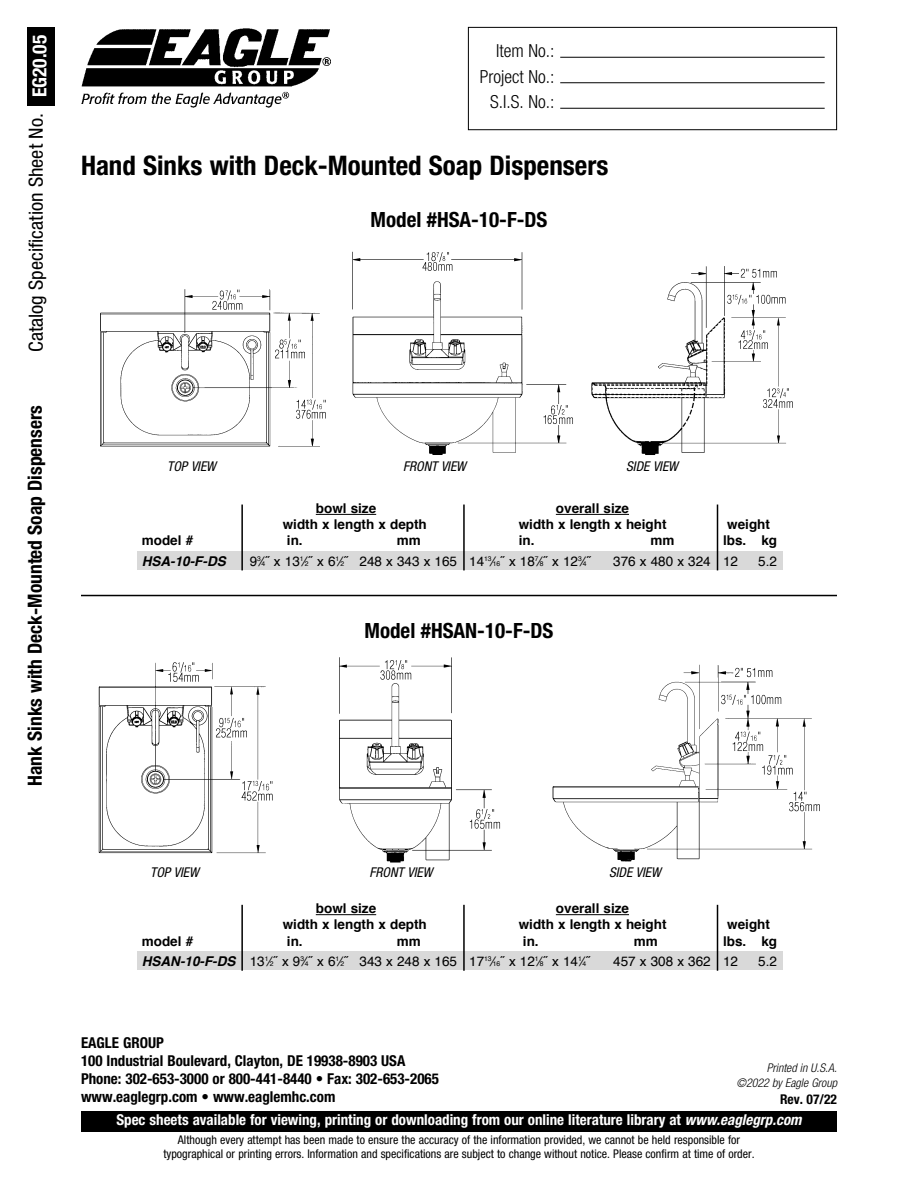
<style>
.page{position:relative;width:918px;height:1188px;background:#fff}
.page>*{position:absolute;margin:0;border:0;box-sizing:border-box;transform-origin:0 0}
.t1{font:700 condensed 27px "Helvetica Neue LT Pro";color:#000}
.t2{font:700 condensed 21px "Helvetica Neue LT Pro";color:#000}
.t3{font:700 condensed 19.5px "Helvetica Neue LT Pro";color:#000}
.t4{font:condensed 19.5px "Helvetica Neue LT Pro";color:#000;scale:1.05 1}
.t5{font:300 condensed 18px/25.5px "Helvetica Neue LT Pro";color:#000;text-align:right}
.t6{font:700 condensed 15px/18px "Helvetica Neue LT Pro";color:#000}
.t7{font:700 condensed 15px "Helvetica Neue LT Pro";color:#fff}
.t8{font:700 13.5px "Helvetica";color:#000}
.t9{font:13.5px "Helvetica";color:#000}
.t10{font:italic condensed 13.5px "Helvetica Neue LT Pro";color:#000}
.t11{font:italic 700 13.5px "Helvetica";color:#000}
.t12{font:700 condensed 13.5px "Helvetica Neue LT Pro";color:#000}
.t13{font:condensed 12px/13.5px "Helvetica Neue LT Pro";color:#000;text-align:center}
.t14{font:italic 300 condensed 12px/14.4px "Helvetica Neue LT Pro";color:#000;text-align:right}
.s1{font-weight:700;color:#fff}
.s2{font-size:6.75px}
.s3{font-weight:700;font-style:italic}
.s4{font-style:italic}
</style>
<div class="page">
<div style="left:137px;top:551px;width:646px;height:18px;background:#d9d9d9"></div>
<div style="left:81px;top:1111px;width:756px;height:21px;background:#000"></div>
<img style="left:81px;top:28px;width:250px;height:79px">
<hr style="left:316px;top:514px;width:60px;height:1px;background:#000">
<hr style="left:556px;top:514px;width:73px;height:1px;background:#000">
<div style="left:27px;top:27px;width:28px;height:78px;background:#000"></div>
<div style="left:468px;top:27px;width:369px;height:103px;border:1px solid #000"></div>
<hr style="left:560px;top:82px;width:265px;height:1px;background:#000">
<hr style="left:560px;top:57px;width:265px;height:1px;background:#000">
<hr style="left:560px;top:108px;width:265px;height:1px;background:#000">
<hr style="left:241px;top:505px;width:2px;height:65px;background:#000">
<hr style="left:463px;top:505px;width:2px;height:65px;background:#000">
<hr style="left:717px;top:505px;width:1px;height:65px;background:#000">
<div style="left:137px;top:951px;width:646px;height:19px;background:#d9d9d9"></div>
<hr style="left:316px;top:914px;width:60px;height:1px;background:#000">
<hr style="left:556px;top:914px;width:73px;height:1px;background:#000">
<hr style="left:241px;top:905px;width:2px;height:66px;background:#000">
<hr style="left:463px;top:905px;width:2px;height:66px;background:#000">
<hr style="left:717px;top:905px;width:1px;height:66px;background:#000">
<hr style="left:81px;top:595px;width:756px;height:1px;background:#000">
<img style="left:100px;top:289px;width:226px;height:158px">
<img style="left:352px;top:251px;width:221px;height:204px">
<img style="left:591px;top:266px;width:202px;height:189px">
<img style="left:98px;top:662px;width:175px;height:192px">
<img style="left:339px;top:657px;width:162px;height:206px">
<img style="left:552px;top:664px;width:268px;height:198px">
<h3 class="t4" style="left:29px;top:352px;width:303px;rotate:-90deg">Catalog Specification Sheet No. <span class="s1">EG20.05</span></h3>
<h3 class="t3" style="left:28px;top:786px;width:382px;rotate:-90deg">Hank Sinks with Deck-Mounted Soap Dispensers</h3>
<h3 class="t5" style="left:480px;top:39px;width:76px">Item No.:<br>Project No.:<br>S.I.S. No.:</h3>
<h1 class="t1" style="left:81px;top:155px;width:529px">Hand Sinks with Deck-Mounted Soap Dispensers</h1>
<h2 class="t2" style="left:371px;top:212px;width:178px">Model #HSA-10-F-DS</h2>
<p class="t10" style="left:167px;top:459px;width:50px">TOP VIEW</p>
<p class="t10" style="left:403px;top:459px;width:64px">FRONT VIEW</p>
<p class="t10" style="left:626px;top:459px;width:53px">SIDE VIEW</p>
<p class="t8" style="left:316px;top:502px;width:62px">bowl size</p>
<p class="t8" style="left:556px;top:502px;width:75px">overall size</p>
<p class="t8" style="left:283px;top:519px;width:146px">width x length x depth</p>
<p class="t8" style="left:519px;top:519px;width:149px">width x length x height</p>
<p class="t8" style="left:727px;top:519px;width:44px">weight</p>
<p class="t8" style="left:142px;top:535px;width:53px">model #</p>
<p class="t8" style="left:287px;top:535px;width:17px">in.</p>
<p class="t8" style="left:397px;top:535px;width:26px">mm</p>
<p class="t8" style="left:519px;top:535px;width:17px">in.</p>
<p class="t8" style="left:650px;top:535px;width:26px">mm</p>
<p class="t8" style="left:723px;top:535px;width:56px">lbs. kg</p>
<p class="t11" style="left:142px;top:555px;width:85px">HSA-10-F-DS</p>
<p class="t9" style="left:250px;top:555px;width:343px">9<sup>3</sup>⁄<span class="s2">4</span>˝ x 13<sup>1</sup>⁄<span class="s2">2</span>˝ x 6<sup>1</sup>⁄<span class="s2">2</span>˝ 248 x 343 x 165 14<sup>13</sup>⁄<span class="s2">16</span>˝ x 18<sup>7</sup>⁄<span class="s2">8</span>˝ x 12<sup>3</sup>⁄<span class="s2">4</span>˝</p>
<p class="t9" style="left:613px;top:555px;width:126px">376 x 480 x 324 12</p>
<p class="t9" style="left:758px;top:555px;width:20px">5.2</p>
<h2 class="t2" style="left:365px;top:623px;width:190px">Model #HSAN-10-F-DS</h2>
<p class="t10" style="left:150px;top:865px;width:50px">TOP VIEW</p>
<p class="t10" style="left:370px;top:865px;width:64px">FRONT VIEW</p>
<p class="t10" style="left:609px;top:865px;width:53px">SIDE VIEW</p>
<p class="t8" style="left:316px;top:903px;width:62px">bowl size</p>
<p class="t8" style="left:556px;top:903px;width:75px">overall size</p>
<p class="t8" style="left:283px;top:919px;width:146px">width x length x depth</p>
<p class="t8" style="left:519px;top:919px;width:149px">width x length x height</p>
<p class="t8" style="left:727px;top:919px;width:44px">weight</p>
<p class="t8" style="left:142px;top:935px;width:53px">model #</p>
<p class="t8" style="left:287px;top:935px;width:17px">in.</p>
<p class="t8" style="left:397px;top:935px;width:26px">mm</p>
<p class="t8" style="left:523px;top:935px;width:17px">in.</p>
<p class="t8" style="left:634px;top:935px;width:26px">mm</p>
<p class="t8" style="left:723px;top:935px;width:56px">lbs. kg</p>
<p class="t9" style="left:142px;top:956px;width:450px"><span class="s3">HSAN-10-F-DS</span> 13<sup>1</sup>⁄<span class="s2">2</span>˝ x 9<sup>3</sup>⁄<span class="s2">4</span>˝ x 6<sup>1</sup>⁄<span class="s2">2</span>˝ 343 x 248 x 165 17<sup>13</sup>⁄<span class="s2">16</span>˝ x 12<sup>1</sup>⁄<span class="s2">8</span>˝ x 14<sup>1</sup>⁄<span class="s2">4</span>˝</p>
<p class="t9" style="left:613px;top:956px;width:126px">457 x 308 x 362 12</p>
<p class="t9" style="left:758px;top:956px;width:20px">5.2</p>
<p class="t6" style="left:81px;top:1035px;width:359px">EAGLE GROUP<br>100 Industrial Boulevard, Clayton, DE 19938-8903 USA Phone: 302-653-3000 or 800-441-8440 • Fax: 302-653-2065 www.eaglegrp.com • www.eaglemhc.com</p>
<p class="t7" style="left:116px;top:1114px;width:687px">Spec sheets available for viewing, printing or downloading from our online literature library at <span class="s4">www.eaglegrp.com</span></p>
<p class="t13" style="left:163px;top:1134px;width:593px">Although every attempt has been made to ensure the accuracy of the information provided, we cannot be held responsible for typographical or printing errors. Information and specifications are subject to change without notice. Please confirm at time of order.</p>
<p class="t14" style="left:736px;top:1062px;width:102px">Printed in U.S.A. ©2022 by Eagle Group</p>
<p class="t12" style="left:780px;top:1094px;width:58px">Rev. 07/22</p>
</div>
